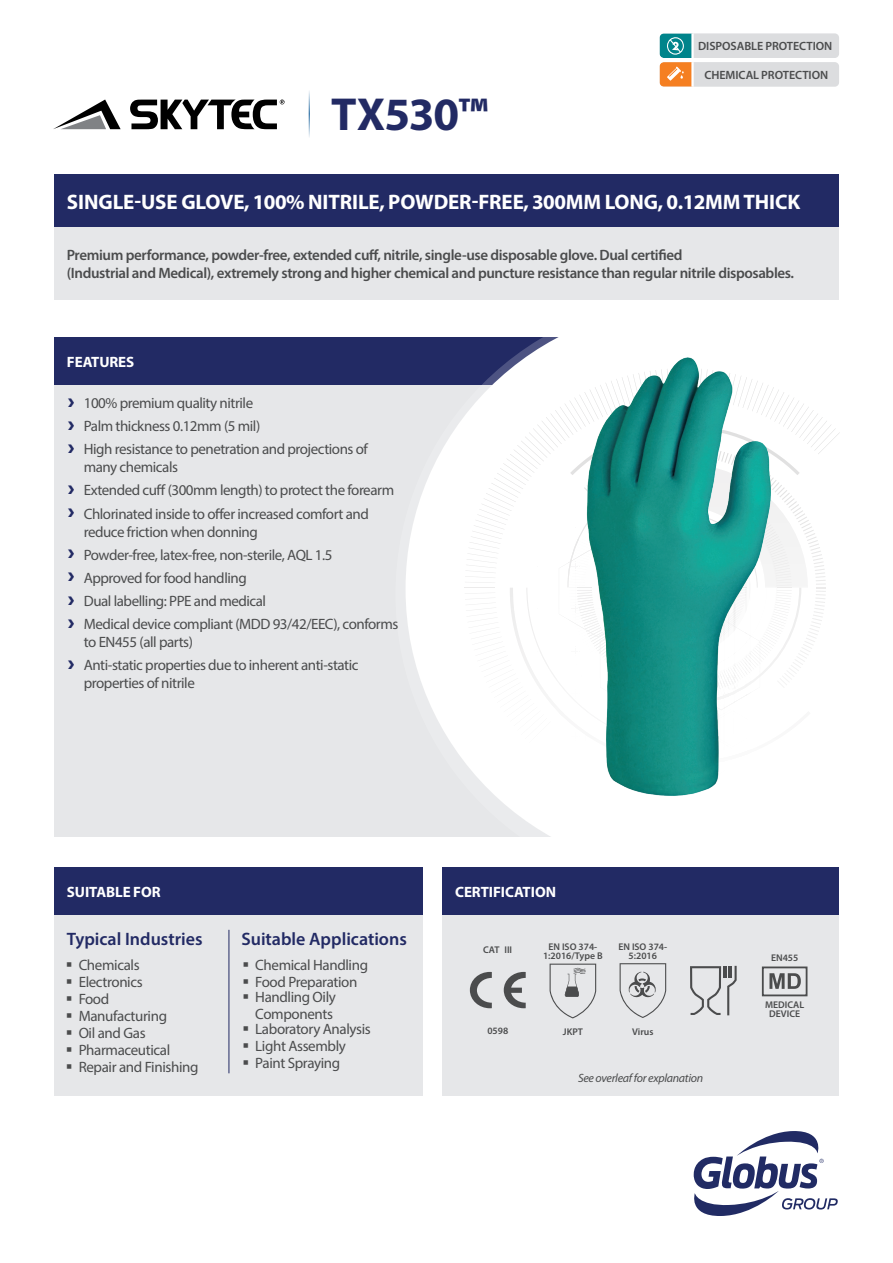
<style>
.page{position:relative;width:893px;height:1263px;background:#fff}
.page>*{position:absolute;margin:0;border:0;box-sizing:border-box;transform-origin:0 0}
.PRODUCT_NAME{font:700 46.5px "Myriad Pro";letter-spacing:-.025em;color:#222a64}
.SHORT_DESCRIPTION{font:700 21px "Myriad Pro";letter-spacing:-.005em;color:#fff}
.PANEL_SUB-HEAD{font:600 18px "Myriad Pro";color:#222a64}
.t1{font:15px/18px "Myriad Pro";letter-spacing:-.03em;color:#4b4c4d}
.LONG_DESCRIPTION{font:600 15px/18px "Myriad Pro";letter-spacing:-.025em;color:#4b4c4d}
.PANEL_HEADING{font:700 15px "Myriad Pro";letter-spacing:-.005em;color:#fff}
.t2{font:600 12px "Myriad Pro";letter-spacing:-.005em;color:#4b4c4d}
.t3{font:italic 12px "Myriad Pro";letter-spacing:-.025em;color:#4b4c4d}
.CERTIFICATION_TEXT{font:600 9.75px/9px "Myriad Pro";color:#4b4c4d;text-align:center}
</style>
<div class="page">
<div style="left:54px;top:385px;width:778px;height:317px;background:#e6e7e9"></div>
<div style="left:54px;top:702px;width:580px;height:135px;background:#e6e7e9"></div>
<div style="left:54px;top:337px;width:586px;height:48px;background:#222a64"></div>
<div style="left:54px;top:915px;width:368px;height:181px;background:#e6e7e9"></div>
<hr style="left:229px;top:930px;width:1px;height:143px;background:#222a64">
<div style="left:54px;top:867px;width:368px;height:48px;background:#222a64"></div>
<div style="left:442px;top:867px;width:397px;height:48px;background:#222a64"></div>
<svg style="left:405px;top:337px;width:235px;height:500px"></svg>
<div style="left:630px;top:641px;width:9px;height:197px;background:#fff"></div>
<div style="left:618px;top:584px;width:18px;height:254px;background:#fff"></div>
<hr style="left:675px;top:678px;width:3px;height:160px;background:#231f20">
<hr style="left:669px;top:629px;width:3px;height:209px;background:#231f20">
<svg style="left:465px;top:368px;width:375px;height:450px"></svg>
<svg style="left:53px;top:100px;width:68px;height:29px"></svg>
<svg style="left:130px;top:100px;width:155px;height:29px"></svg>
<hr style="left:309px;top:88px;width:1px;height:50px;background:#005292">
<div style="left:54px;top:174px;width:785px;height:53px;background:#222a64"></div>
<div style="left:442px;top:915px;width:397px;height:181px;background:#e6e7e9"></div>
<div style="left:658px;top:32px;width:183px;height:27px;background:#dcdddf;border-radius:6px"></div>
<div style="left:657px;top:30px;width:185px;height:31px;border:3px solid #fff;border-radius:6px"></div>
<div style="left:658px;top:61px;width:183px;height:27px;background:#dcdddf;border-radius:6px"></div>
<div style="left:657px;top:59px;width:185px;height:31px;border:3px solid #fff;border-radius:6px"></div>
<svg style="left:660px;top:33px;width:35px;height:54px;background:#a0a384"></svg>
<svg style="left:693px;top:1131px;width:145px;height:85px"></svg>
<div style="left:54px;top:227px;width:785px;height:73px;background:#e6e7e9"></div>
<svg style="left:620px;top:963px;width:46px;height:55px"></svg>
<svg style="left:690px;top:966px;width:47px;height:49px"></svg>
<svg style="left:504px;top:972px;width:22px;height:36px"></svg>
<svg style="left:470px;top:972px;width:22px;height:36px"></svg>
<svg style="left:550px;top:963px;width:46px;height:55px"></svg>
<svg style="left:769px;top:973px;width:32px;height:16px"></svg>
<div style="left:762px;top:966px;width:45px;height:30px;border:2px solid #4b4c4d"></div>
<img style="left:535px;top:345px;width:291px;height:459px">
<p class="PRODUCT_NAME" style="left:331px;top:84px;width:158px">TX530™</p>
<p class="t2" style="left:698px;top:39px;width:136px">DISPOSABLE PROTECTION</p>
<p class="t2" style="left:704px;top:67px;width:125px">CHEMICAL PROTECTION</p>
<p class="SHORT_DESCRIPTION" style="left:67px;top:188px;width:735px">SINGLE-USE GLOVE, 100% NITRILE, POWDER-FREE, 300MM LONG, 0.12MM THICK</p>
<p class="LONG_DESCRIPTION" style="left:67px;top:246px;width:729px">Premium performance, powder-free, extended cuff, nitrile, single-use disposable glove. Dual certified<br>(Industrial and Medical), extremely strong and higher chemical and puncture resistance than regular nitrile disposables.</p>
<p class="PANEL_HEADING" style="left:67px;top:352px;width:69px">FEATURES</p>
<p class="t1" style="left:84px;top:394px;width:171px">100% premium quality nitrile</p>
<p class="t1" style="left:84px;top:417px;width:178px">Palm thickness 0.12mm (5 mil)</p>
<p class="t1" style="left:84px;top:440px;width:286px">High resistance to penetration and projections of many chemicals</p>
<p class="t1" style="left:84px;top:481px;width:312px">Extended cuff (300mm length) to protect the forearm</p>
<p class="t1" style="left:84px;top:504px;width:287px">Chlorinated inside to offer increased comfort and reduce friction when donning</p>
<p class="t1" style="left:84px;top:545px;width:250px">Powder-free, latex-free, non-sterile, AQL 1.5</p>
<p class="t1" style="left:84px;top:569px;width:164px">Approved for food handling</p>
<p class="t1" style="left:84px;top:592px;width:184px">Dual labelling: PPE and medical</p>
<p class="t1" style="left:84px;top:615px;width:316px">Medical device compliant (MDD 93/42/EEC), conforms to EN455 (all parts)</p>
<p class="t1" style="left:84px;top:656px;width:276px">Anti-static properties due to inherent anti-static properties of nitrile</p>
<p class="PANEL_HEADING" style="left:67px;top:882px;width:95px">SUITABLE FOR</p>
<p class="PANEL_HEADING" style="left:455px;top:882px;width:102px">CERTIFICATION</p>
<p class="PANEL_SUB-HEAD" style="left:67px;top:928px;width:137px">Typical Industries</p>
<p class="PANEL_SUB-HEAD" style="left:241px;top:928px;width:167px">Suitable Applications</p>
<p class="t1" style="left:79px;top:955px;width:62px">Chemicals</p>
<p class="t1" style="left:79px;top:973px;width:66px">Electronics</p>
<p class="t1" style="left:79px;top:990px;width:32px">Food</p>
<p class="t1" style="left:79px;top:1007px;width:90px">Manufacturing</p>
<p class="t1" style="left:79px;top:1024px;width:68px">Oil and Gas</p>
<p class="t1" style="left:79px;top:1041px;width:93px">Pharmaceutical</p>
<p class="t1" style="left:79px;top:1058px;width:121px">Repair and Finishing</p>
<p class="t1" style="left:255px;top:955px;width:114px">Chemical Handling</p>
<p class="t1" style="left:255px;top:973px;width:104px">Food Preparation</p>
<p class="t1" style="left:255px;top:989px;width:82px;line-height:16.5px">Handling Oily<br>Components</p>
<p class="t1" style="left:255px;top:1020px;width:117px">Laboratory Analysis</p>
<p class="t1" style="left:255px;top:1037px;width:92px">Light Assembly</p>
<p class="t1" style="left:255px;top:1054px;width:87px">Paint Spraying</p>
<p class="CERTIFICATION_TEXT" style="left:483px;top:945px;width:18px">CAT</p>
<p class="CERTIFICATION_TEXT" style="left:504px;top:945px;width:9px">III</p>
<p class="CERTIFICATION_TEXT" style="left:618px;top:941px;width:50px">EN ISO 374-<br>5:2016</p>
<p class="CERTIFICATION_TEXT" style="left:543px;top:941px;width:61px">EN ISO 374-<br>1:2016/Type B</p>
<p class="CERTIFICATION_TEXT" style="left:487px;top:1026px;width:22px">0598</p>
<p class="CERTIFICATION_TEXT" style="left:563px;top:1027px;width:22px">JKPT</p>
<p class="CERTIFICATION_TEXT" style="left:632px;top:1027px;width:23px">Virus</p>
<p class="t3" style="left:578px;top:1071px;width:127px">See overleaf for explanation</p>
<p class="CERTIFICATION_TEXT" style="left:771px;top:953px;width:29px">EN455</p>
<p class="CERTIFICATION_TEXT" style="left:765px;top:1000px;width:41px">MEDICAL<br>DEVICE</p>
</div>
